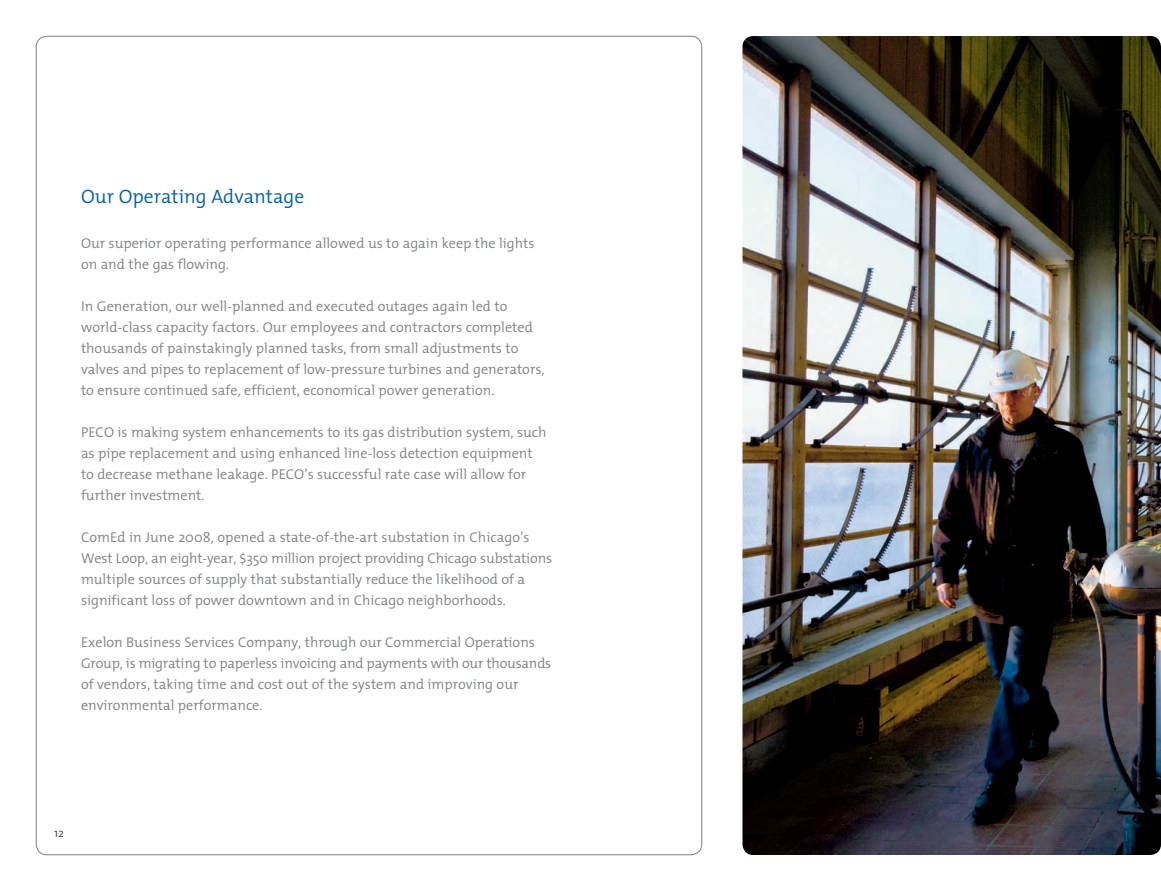
<style>
.page{position:relative;width:1161px;height:891px;background:#fff}
.page>*{position:absolute;margin:0;border:0;box-sizing:border-box;transform-origin:0 0}
.t1{font:300 19.5px "The Mix";color:#015dab}
.t2{font:300 14.25px/21px "The Mix";color:#7e8083}
.t3{font:300 12px "The Mix";color:#231f20}
</style>
<div class="page">
<img style="left:742px;top:36px;width:419px;height:819px">
<h1 class="t1" style="left:81px;top:181px;width:225px">Our Operating Advantage</h1>
<p class="t2" style="left:81px;top:233px;width:455px">Our superior operating performance allowed us to again keep the lights on and the gas flowing.</p>
<p class="t2" style="left:81px;top:296px;width:465px">In Generation, our well-planned and executed outages again led to world-class capacity factors. Our employees and contractors completed thousands of painstakingly planned tasks, from small adjustments to valves and pipes to replacement of low-pressure turbines and generators, to ensure continued safe, efficient, economical power generation.</p>
<p class="t2" style="left:81px;top:422px;width:467px">PECO is making system enhancements to its gas distribution system, such as pipe replacement and using enhanced line-loss detection equipment to decrease methane leakage. PECO’s successful rate case will allow for further investment.</p>
<p class="t2" style="left:81px;top:527px;width:473px">ComEd in June 2008, opened a state-of-the-art substation in Chicago’s West Loop, an eight-year, $350 million project providing Chicago substations multiple sources of supply that substantially reduce the likelihood of a significant loss of power downtown and in Chicago neighborhoods.</p>
<p class="t2" style="left:81px;top:632px;width:472px">Exelon Business Services Company, through our Commercial Operations Group, is migrating to paperless invoicing and payments with our thousands of vendors, taking time and cost out of the system and improving our environmental performance.</p>
<p class="t3" style="left:54px;top:823px;width:11px">12</p>
</div>
